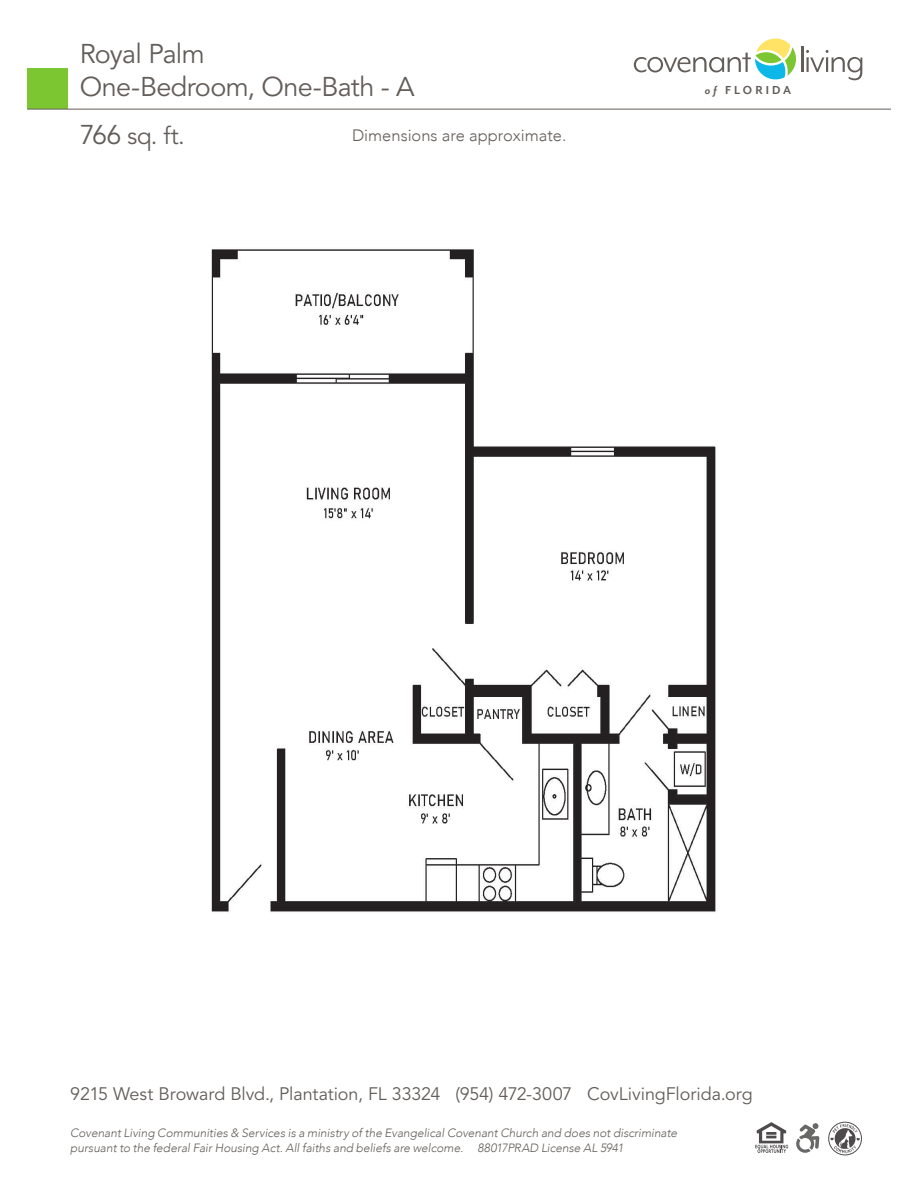
<style>
.page{position:relative;width:918px;height:1188px;background:#fff}
.page>*{position:absolute;margin:0;border:0;box-sizing:border-box;transform-origin:0 0}
.t1{font:27px "Avenir LT Std";letter-spacing:-.03em;color:#635d59}
.t2{font:24px "Avenir LT Std";color:#635d59}
.t3{font:18px "Avenir LT Std";letter-spacing:-.005em;color:#635d59}
.t4{font:300 16.5px "Avenir";color:#635d59}
.t5{font:700 13.35px "Mr Eaves Mod OT";letter-spacing:.24em;color:#635d59;scale:.96 1}
.t6{font:italic 300 12px/15px "Avenir";letter-spacing:-.005em;color:#635d59}
.s1{font-size:27px}
.s2{font-family:"Mr Eaves San OT";font-style:italic}
</style>
<div class="page">
<div style="left:27px;top:69px;width:41px;height:40px;background:#7cc731"></div>
<svg style="left:634px;top:38px;width:162px;height:42px"></svg>
<hr style="left:801px;top:47px;width:2px;height:25px;background:#635d59">
<svg style="left:806px;top:50px;width:56px;height:30px"></svg>
<hr style="left:27px;top:109px;width:864px;height:1px;background:#635d59">
<div style="left:828px;top:1122px;width:34px;height:33px;border:1px solid #231f20;border-radius:50%"></div>
<svg style="left:830px;top:1124px;width:30px;height:29px"></svg>
<svg style="left:796px;top:1123px;width:23px;height:30px"></svg>
<svg style="left:755px;top:1122px;width:33px;height:31px"></svg>
<img style="left:211px;top:249px;width:505px;height:663px">
<p class="t1" style="left:80px;top:38px;width:126px">Royal Palm</p>
<p class="t1" style="left:80px;top:71px;width:336px">One-Bedroom, One-Bath - A</p>
<p class="t2" style="left:80px;top:122px;width:106px"><span class="s1">766</span> sq. ft.</p>
<h3 class="t4" style="left:352px;top:126px;width:216px">Dimensions are approximate.</h3>
<p class="t5" style="left:705px;top:83px;width:92px"><span class="s2">of</span> FLORIDA</p>
<h3 class="t3" style="left:70px;top:1083px;width:684px">9215 West Broward Blvd., Plantation, FL 33324 (954) 472-3007 CovLivingFlorida.org</h3>
<p class="t6" style="left:70px;top:1125px;width:609px">Covenant Living Communities &amp; Services is a ministry of the Evangelical Covenant Church and does not discriminate pursuant to the federal Fair Housing Act. All faiths and beliefs are welcome. 88017PRAD License AL 5941</p>
</div>
